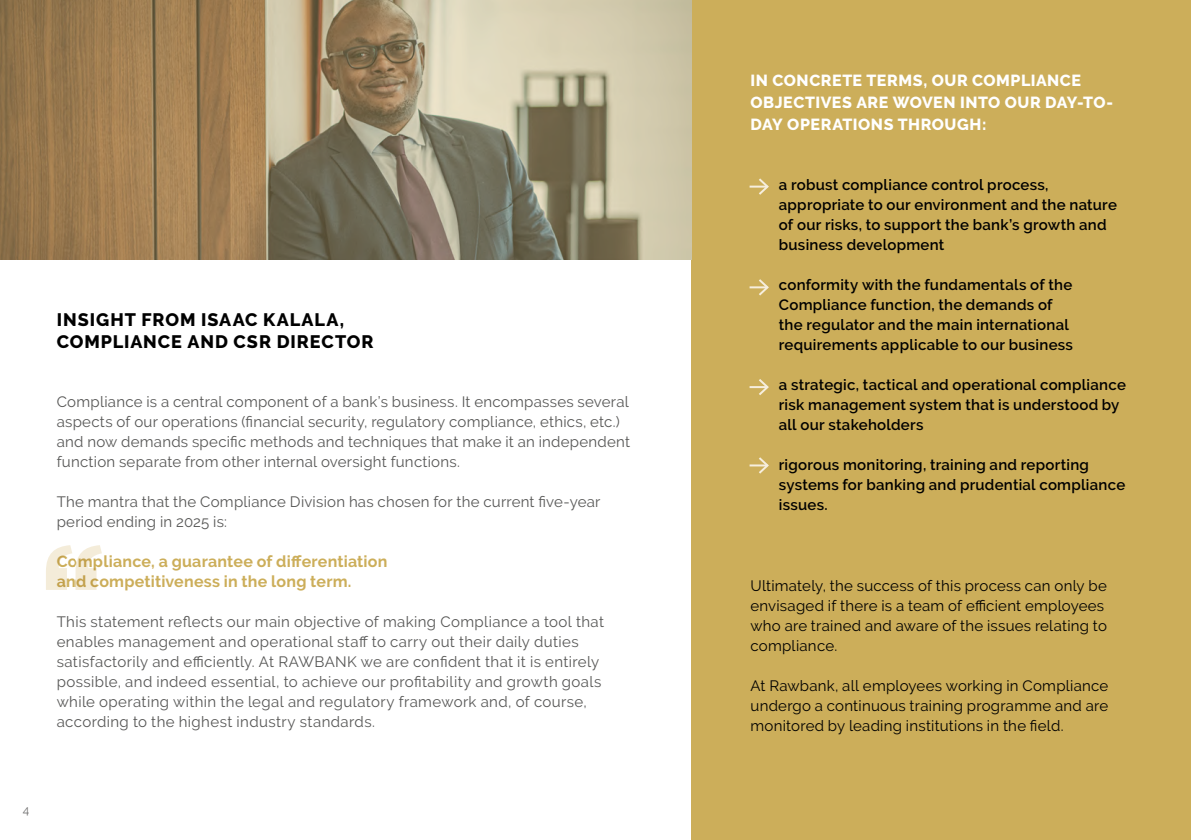
<style>
.page{position:relative;width:1191px;height:840px;background:#fff}
.page>*{position:absolute;margin:0;border:0;box-sizing:border-box;transform-origin:0 0}
.t1{font:800 18px/21.6px "Raleway";letter-spacing:.055em;color:#000}
.t2{font:800 16px/22px "Raleway";letter-spacing:.035em;color:#fff}
.t3{font:700 16px/20px "Raleway";letter-spacing:.015em;color:#ccae5a}
.t4{font:15px/20px "Raleway";letter-spacing:.02em;color:#575756}
.t5{font:600 15px/20px "Raleway";letter-spacing:.015em;color:#000}
.t6{font:15px/20px "Raleway";letter-spacing:.015em;color:#000}
.t7{font:12px "Raleway";color:#706f6f}
</style>
<div class="page">
<div style="left:692px;top:0;width:499px;height:839px;background:#ccae5a"></div>
<svg style="left:749px;top:178px;width:20px;height:17px"></svg>
<svg style="left:749px;top:279px;width:20px;height:17px"></svg>
<svg style="left:749px;top:379px;width:20px;height:16px"></svg>
<svg style="left:749px;top:457px;width:20px;height:17px"></svg>
<img style="left:0;top:0;width:692px;height:259px">
<svg style="left:46px;top:545px;width:56px;height:44px"></svg>
<p class="t1" style="left:57px;top:309px;width:318px">INSIGHT FROM ISAAC KALALA,<br>COMPLIANCE AND CSR DIRECTOR</p>
<p class="t4" style="left:57px;top:391px;width:575px">Compliance is a central component of a bank’s business. It encompasses several aspects of our operations (financial security, regulatory compliance, ethics, etc.) and now demands specific methods and techniques that make it an independent function separate from other internal oversight functions.</p>
<p class="t4" style="left:57px;top:491px;width:545px">The mantra that the Compliance Division has chosen for the current five-year period ending in 2025 is:</p>
<p class="t3" style="left:57px;top:551px;width:332px">Compliance, a guarantee of differentiation and competitiveness in the long term.</p>
<p class="t4" style="left:57px;top:611px;width:549px">This statement reflects our main objective of making Compliance a tool that enables management and operational staff to carry out their daily duties satisfactorily and efficiently. At RAWBANK we are confident that it is entirely possible, and indeed essential, to achieve our profitability and growth goals while operating within the legal and regulatory framework and, of course, according to the highest industry standards.</p>
<p class="t7" style="left:23px;top:802px;width:8px">4</p>
<p class="t2" style="left:750px;top:69px;width:364px">IN CONCRETE TERMS, OUR COMPLIANCE<br>OBJECTIVES ARE WOVEN INTO OUR DAY-TO-<br>DAY OPERATIONS THROUGH:</p>
<p class="t5" style="left:779px;top:175px;width:339px">a robust compliance control process, appropriate to our environment and the nature of our risks, to support the bank’s growth and business development</p>
<p class="t5" style="left:779px;top:275px;width:296px">conformity with the fundamentals of the Compliance function, the demands of the regulator and the main international requirements applicable to our business</p>
<p class="t5" style="left:779px;top:375px;width:348px">a strategic, tactical and operational compliance risk management system that is understood by all our stakeholders</p>
<p class="t5" style="left:779px;top:455px;width:348px">rigorous monitoring, training and reporting systems for banking and prudential compliance issues.</p>
<p class="t6" style="left:750px;top:575px;width:358px">Ultimately, the success of this process can only be envisaged if there is a team of efficient employees who are trained and aware of the issues relating to compliance.</p>
<p class="t6" style="left:750px;top:675px;width:359px;text-align:justify">At Rawbank, all employees working in Compliance undergo a continuous training programme and are monitored by leading institutions in the field.</p>
</div>
